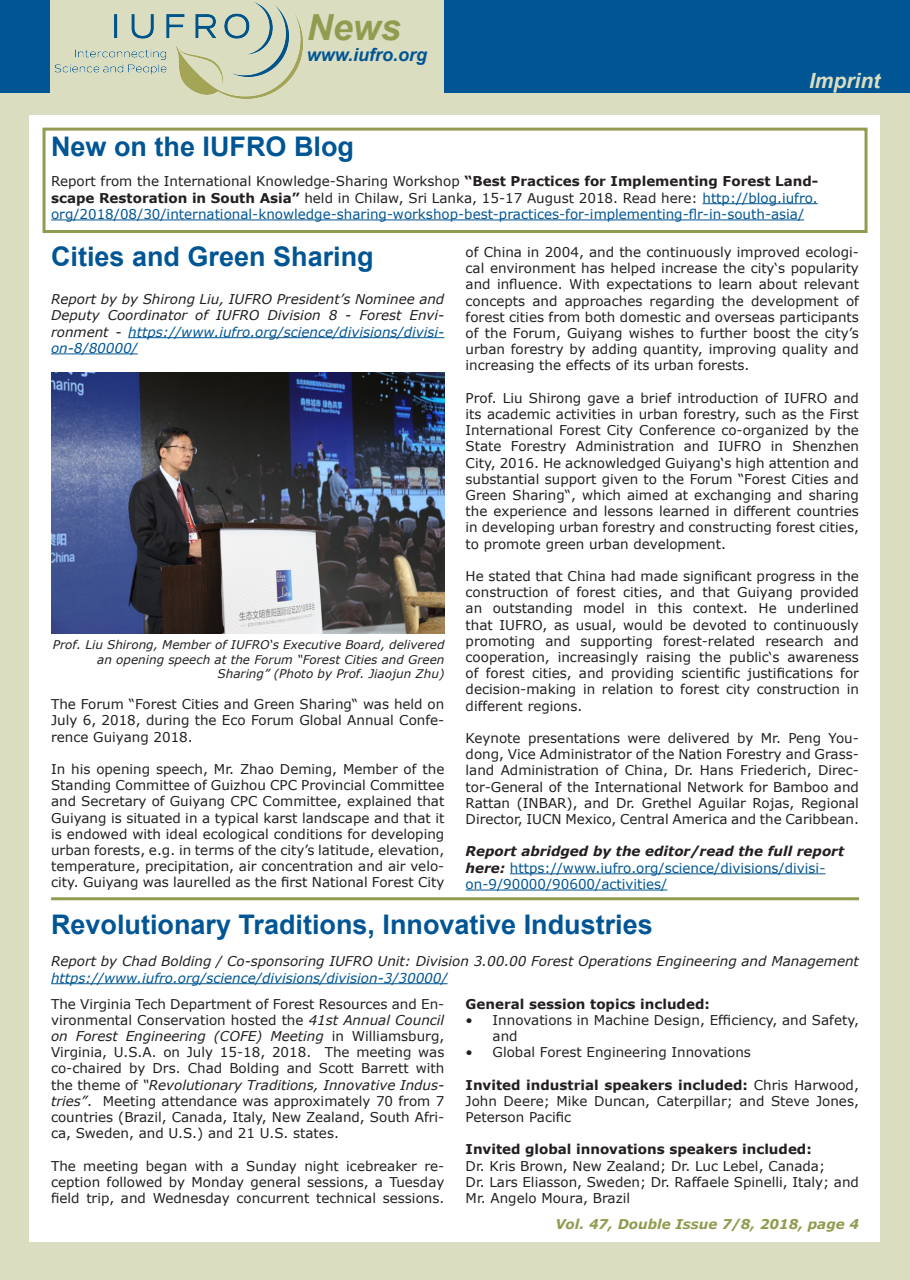
<style>
.page{position:relative;width:910px;height:1280px;background:#fff}
.page>*{position:absolute;margin:0;border:0;box-sizing:border-box;transform-origin:0 0}
.t1{font:italic 700 36px "Arial";color:#939b50}
.t2{font:700 27px "Arial";color:#005594}
.t3{font:italic 700 21px "Arial";color:#daddbf}
.t4{font:italic 700 18px "Arial";color:#005594}
.t5{font:13.5px/16.2px "Verdana";color:#231f20;text-align:justify}
.t6{font:13.5px/16.2px "Verdana";color:#005594}
.t7{font:italic 13.5px/16.2px "Verdana";color:#231f20;text-align:justify}
.t8{font:700 13.5px "Verdana";color:#231f20}
.t9{font:italic 700 13.5px "Verdana";color:#939b50}
.t10{font:italic 12px/14.4px "Verdana";color:#231f20;text-align:right}
.s1{color:#231f20}
.s2{font-weight:700;color:#231f20}
.s3{color:#005594}
.s4{font-weight:700;font-style:italic;color:#231f20}
.s5{font-style:italic}
.s6{font-weight:700}
</style>
<div class="page">
<div style="left:0;top:91px;width:910px;height:1189px;background:#daddbf"></div>
<div style="left:30px;top:115px;width:850px;height:1127px;background:#fff"></div>
<div style="left:0;top:0;width:910px;height:93px;background:#005594"></div>
<div style="left:50px;top:0;width:394px;height:105px;background:#daddbf"></div>
<img style="left:54px;top:2px;width:249px;height:97px">
<hr style="left:128px;top:337px;width:316px;height:1px;background:#005594">
<hr style="left:51px;top:353px;width:87px;height:1px;background:#005594">
<hr style="left:510px;top:873px;width:315px;height:1px;background:#005594">
<hr style="left:466px;top:890px;width:201px;height:1px;background:#005594">
<img style="left:51px;top:372px;width:393px;height:262px">
<hr style="left:51px;top:983px;width:397px;height:1px;background:#005594">
<hr style="left:702px;top:203px;width:116px;height:1px;background:#005594">
<hr style="left:51px;top:220px;width:753px;height:1px;background:#005594">
<div style="left:43px;top:128px;width:824px;height:105px;border:3px solid #939b50"></div>
<hr style="left:51px;top:897px;width:808px;height:3px;background:#939b50">
<p class="t1" style="left:307px;top:3px;width:96px">News</p>
<p class="t4" style="left:307px;top:43px;width:122px">www.iufro.org</p>
<p class="t3" style="left:809px;top:66px;width:73px">Imprint</p>
<p class="t2" style="left:51px;top:128px;width:305px">New on the IUFRO Blog</p>
<p class="t6" style="left:51px;top:173px;width:769px;text-align:justify"><span class="s1">Report from the International Knowledge-Sharing Workshop</span> <span class="s2">“Best Practices for Implementing Forest Land&shy;scape Restoration in South Asia”</span> <span class="s1">held in Chilaw, Sri Lanka, 15-17 August 2018. Read here:</span> http://blog.iufro. org/2018/08/30/international-knowledge-sharing-workshop-best-practices-for-implementing-flr-in-south-asia/</p>
<p class="t2" style="left:51px;top:239px;width:324px">Cities and Green Sharing</p>
<p class="t7" style="left:51px;top:291px;width:395px">Report by by Shirong Liu, IUFRO President’s Nominee and Deputy Coordinator of IUFRO Division 8 - Forest Envi&shy;ronment - <span class="s3">https://www.iufro.org/science/divisions/divisi&shy;on-8/80000/</span></p>
<p class="t10" style="left:53px;top:637px;width:393px">Prof. Liu Shirong, Member of IUFRO‘s Executive Board, delivered an opening speech at the Forum “Forest Cities and Green</p>
<p class="t10" style="left:218px;top:666px;width:228px">Sharing” (Photo by Prof. Jiaojun Zhu)</p>
<p class="t5" style="left:51px;top:696px;width:395px">The Forum “Forest Cities and Green Sharing“ was held on July 6, 2018, during the Eco Forum Global Annual Confe&shy;rence Guiyang 2018.</p>
<p class="t5" style="left:51px;top:761px;width:395px">In his opening speech, Mr. Zhao Deming, Member of the Standing Committee of Guizhou CPC Provincial Committee and Secretary of Guiyang CPC Committee, explained that Guiyang is situated in a typical karst landscape and that it is endowed with ideal ecological conditions for developing urban forests, e.g. in terms of the city’s latitude, elevation, temperature, precipitation, air concentration and air velo&shy;city. Guiyang was laurelled as the first National Forest City</p>
<p class="t5" style="left:466px;top:244px;width:395px">of China in 2004, and the continuously improved ecologi&shy;cal environment has helped increase the city‘s popularity and influence. With expectations to learn about relevant concepts and approaches regarding the development of forest cities from both domestic and overseas participants of the Forum, Guiyang wishes to further boost the city’s urban forestry by adding quantity, improving quality and increasing the effects of its urban forests.</p>
<p class="t5" style="left:466px;top:390px;width:395px">Prof. Liu Shirong gave a brief introduction of IUFRO and its academic activities in urban forestry, such as the First International Forest City Conference co-organized by the State Forestry Administration and IUFRO in Shenzhen City, 2016. He acknowledged Guiyang‘s high attention and substantial support given to the Forum “Forest Cities and Green Sharing“, which aimed at exchanging and sharing the experience and lessons learned in different countries in developing urban forestry and constructing forest cities, to promote green urban development.</p>
<p class="t5" style="left:466px;top:568px;width:395px">He stated that China had made significant progress in the construction of forest cities, and that Guiyang provided an outstanding model in this context. He underlined that IUFRO, as usual, would be devoted to continuously promoting and supporting forest-related research and cooperation, increasingly raising the public‘s awareness of forest cities, and providing scientific justifications for decision-making in relation to forest city construction in different regions.</p>
<p class="t5" style="left:466px;top:730px;width:395px">Keynote presentations were delivered by Mr. Peng You&shy;dong, Vice Administrator of the Nation Forestry and Grass&shy;land Administration of China, Dr. Hans Friederich, Direc&shy;tor-General of the International Network for Bamboo and Rattan (INBAR), and Dr. Grethel Aguilar Rojas, Regional Director, IUCN Mexico, Central America and the Caribbean.</p>
<p class="t6" style="left:466px;top:843px;width:380px"><span class="s4">Report abridged by the editor/read the full report here:</span> https://www.iufro.org/science/divisions/divisi&shy;on-9/90000/90600/activities/</p>
<p class="t2" style="left:51px;top:906px;width:603px">Revolutionary Traditions, Innovative Industries</p>
<p class="t7" style="left:51px;top:953px;width:809px">Report by Chad Bolding / Co-sponsoring IUFRO Unit: Division 3.00.00 Forest Operations Engineering and Management <span class="s3">https://www.iufro.org/science/divisions/division-3/30000/</span></p>
<p class="t5" style="left:51px;top:995px;width:395px">The Virginia Tech Department of Forest Resources and En&shy;vironmental Conservation hosted the <span class="s5">41st Annual Council on Forest Engineering (COFE) Meeting</span> in Williamsburg, Virginia, U.S.A. on July 15-18, 2018. The meeting was co-chaired by Drs. Chad Bolding and Scott Barrett with the theme of <span class="s5">“Revolutionary Traditions, Innovative Indus&shy;tries”</span>. Meeting attendance was approximately 70 from 7 countries (Brazil, Canada, Italy, New Zealand, South Afri&shy;ca, Sweden, and U.S.) and 21 U.S. states.</p>
<p class="t5" style="left:51px;top:1157px;width:395px">The meeting began with a Sunday night icebreaker re&shy;ception followed by Monday general sessions, a Tuesday field trip, and Wednesday concurrent technical sessions.</p>
<p class="t8" style="left:466px;top:994px;width:246px">General session topics included:</p>
<p class="t5" style="left:493px;top:1012px;width:368px;text-indent:-27px">• Innovations in Machine Design, Efficiency, and Safety, and</p>
<p class="t5" style="left:466px;top:1044px;width:287px">• Global Forest Engineering Innovations</p>
<p class="t5" style="left:466px;top:1076px;width:395px"><span class="s6">Invited industrial speakers included:</span> Chris Harwood, John Deere; Mike Duncan, Caterpillar; and Steve Jones, Peterson Pacific</p>
<p class="t8" style="left:466px;top:1140px;width:348px">Invited global innovations speakers included:</p>
<p class="t5" style="left:466px;top:1157px;width:361px">Dr. Kris Brown, New Zealand; Dr. Luc Lebel, Canada;</p>
<p class="t5" style="left:466px;top:1174px;width:395px">Dr. Lars Eliasson, Sweden; Dr. Raffaele Spinelli, Italy; and<br>Mr. Angelo Moura, Brazil</p>
<p class="t9" style="left:555px;top:1214px;width:305px">Vol. 47, Double Issue 7/8, 2018, page 4</p>
</div>
